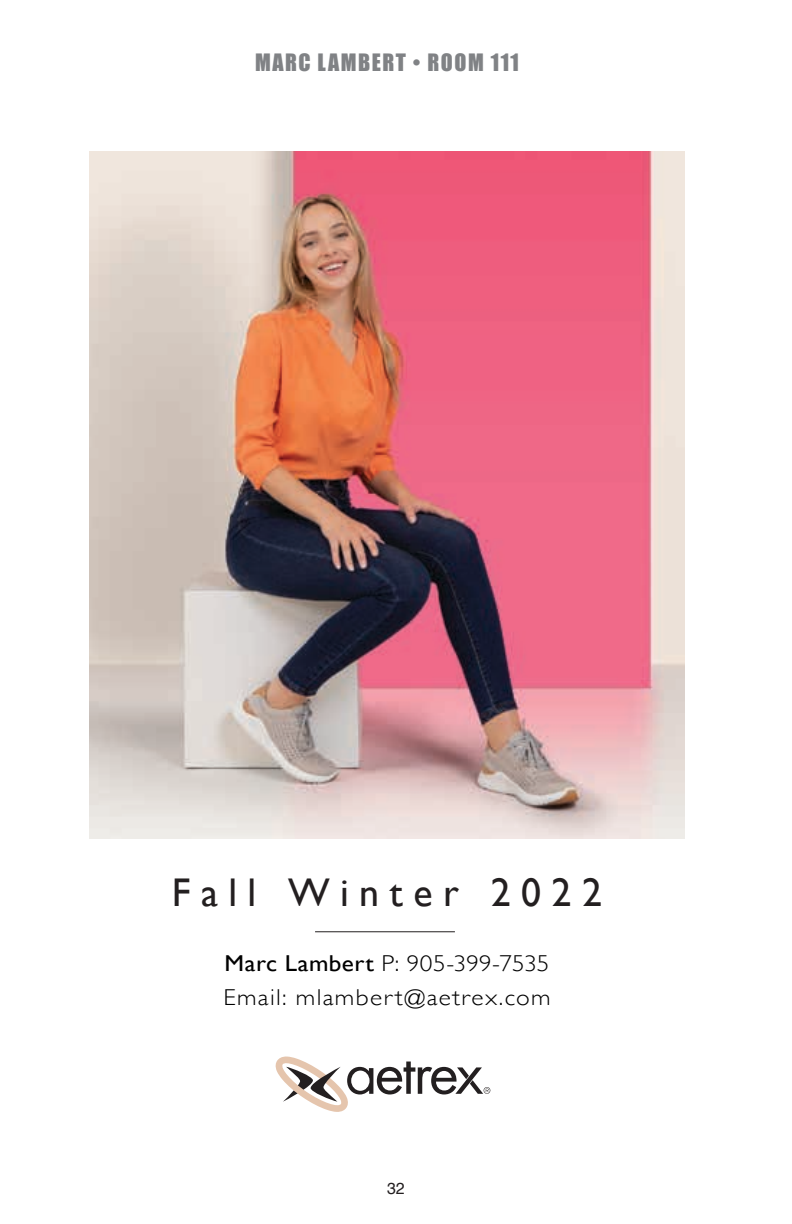
<style>
.page{position:relative;width:792px;height:1224px;background:#fff}
.page>*{position:absolute;margin:0;border:0;box-sizing:border-box;transform-origin:0 0}
.t1{font:40px "Gill Sans";letter-spacing:.26em;color:#231f20}
.t2{font:300 23px/34.8px "Gill Sans";letter-spacing:.05em;color:#000;scale:1.1 1}
.t3{font:22px "Impact";letter-spacing:.07em;color:#808285}
.t4{font:16px "Helvetica";color:#231f20}
.s1{font-weight:400}
</style>
<div class="page">
<img style="left:90px;top:151px;width:594px;height:687px">
<svg style="left:275px;top:1056px;width:215px;height:56px"></svg>
<hr style="left:315px;top:931px;width:140px;height:1px;background:#231f20">
<p class="t3" style="left:255px;top:46px;width:265px">MARC LAMBERT • ROOM 111</p>
<h1 class="t1" style="left:172px;top:869px;width:432px">Fall Winter 2022</h1>
<p class="t2" style="left:223px;top:945px;width:299px"><span class="s1">Marc Lambert</span> P: 905-399-7535<br>Email: mlambert@aetrex.com</p>
<p class="t4" style="left:387px;top:1176px;width:19px">32</p>
</div>
